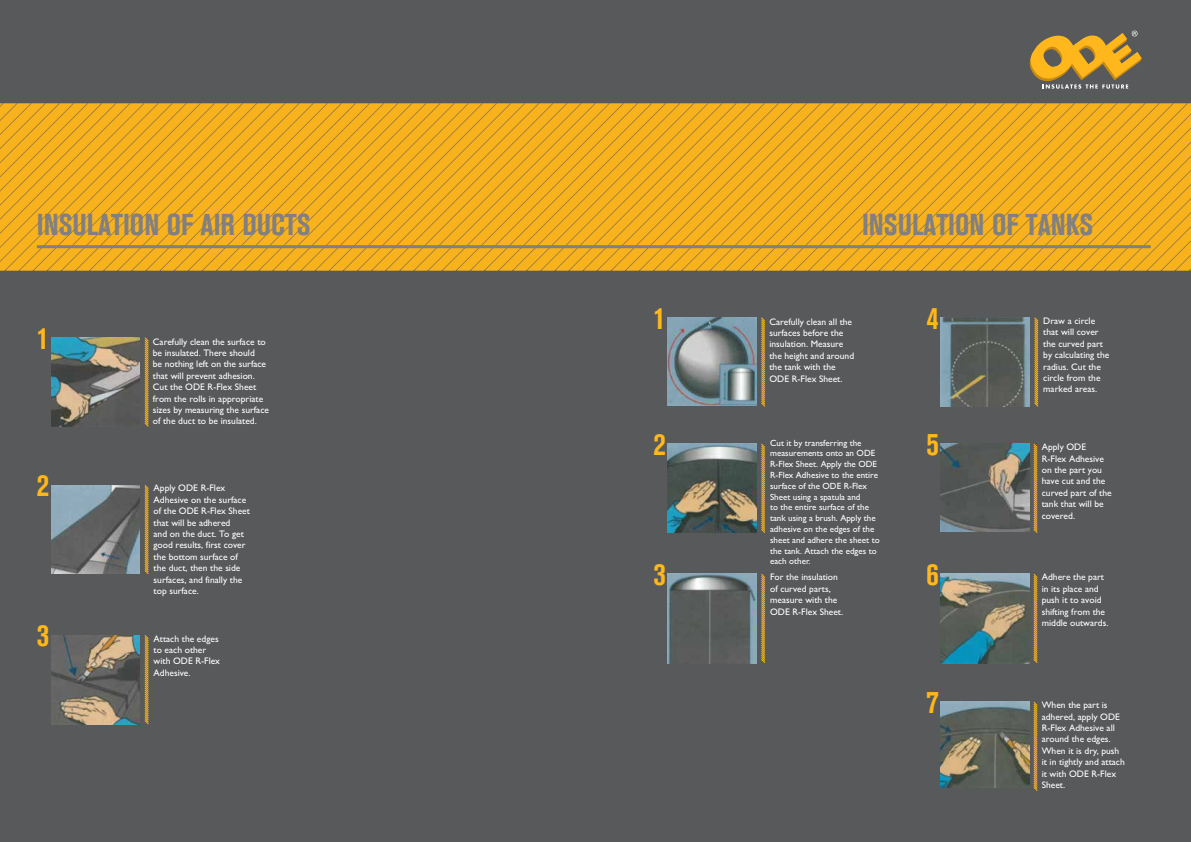
<style>
.page{position:relative;width:1191px;height:842px;background:#58595b}
.page>*{position:absolute;margin:0;border:0;box-sizing:border-box;transform-origin:0 0}
.t1{font:700 31.1px "Akzidenz Grotesk Condensed";color:#ffb71b}
.t2{font:700 30px "Akzidenz Grotesk Condensed";color:#807f83}
.t3{font:9.5px/11.4px "Gill Sans Normal Tr";color:#fff}
.t4{font:9px/10.8px "Gill Sans Normal Tr";color:#fff}
</style>
<div class="page">
<img style="left:51px;top:338px;width:89px;height:89px">
<svg style="left:144px;top:337px;width:5px;height:90px"></svg>
<img style="left:51px;top:485px;width:89px;height:88px">
<svg style="left:144px;top:485px;width:5px;height:89px"></svg>
<img style="left:51px;top:635px;width:89px;height:89px">
<svg style="left:144px;top:635px;width:5px;height:89px"></svg>
<svg style="left:1029px;top:31px;width:113px;height:58px"></svg>
<svg style="left:0;top:103px;width:1191px;height:168px;background:#efad1f"></svg>
<hr style="left:37px;top:245px;width:1113px;height:3px;background:#807f83">
<img style="left:668px;top:318px;width:88px;height:88px">
<svg style="left:761px;top:317px;width:5px;height:90px"></svg>
<img style="left:668px;top:444px;width:88px;height:89px">
<svg style="left:761px;top:443px;width:5px;height:90px"></svg>
<img style="left:668px;top:574px;width:88px;height:89px">
<svg style="left:761px;top:574px;width:5px;height:89px"></svg>
<img style="left:941px;top:317px;width:88px;height:90px">
<svg style="left:1034px;top:317px;width:5px;height:90px"></svg>
<img style="left:941px;top:444px;width:88px;height:87px">
<svg style="left:1033px;top:443px;width:5px;height:90px"></svg>
<img style="left:941px;top:574px;width:88px;height:89px">
<svg style="left:1033px;top:574px;width:5px;height:89px"></svg>
<img style="left:941px;top:702px;width:88px;height:86px">
<svg style="left:1033px;top:701px;width:5px;height:90px"></svg>
<h2 class="t2" style="left:37px;top:208px;width:275px">INSULATION OF AIR DUCTS</h2>
<h1 class="t1" style="left:37px;top:320px;width:14px">1</h1>
<h1 class="t1" style="left:37px;top:468px;width:14px">2</h1>
<h1 class="t1" style="left:37px;top:618px;width:14px">3</h1>
<p class="t3" style="left:153px;top:336px;width:118px">Carefully clean the surface to be insulated. There should<br>be nothing left on the surface that will prevent adhesion.<br>Cut the ODE R-Flex Sheet from the rolls in appropriate sizes by measuring the surface of the duct to be insulated.</p>
<p class="t3" style="left:154px;top:482px;width:98px">Apply ODE R-Flex<br>Adhesive on the surface of the ODE R-Flex Sheet that will be adhered<br>and on the duct. To get good results, first cover the bottom surface of the duct, then the side surfaces, and finally the top surface.</p>
<p class="t3" style="left:154px;top:633px;width:68px">Attach the edges to each other with ODE R-Flex<br>Adhesive.</p>
<h2 class="t2" style="left:862px;top:207px;width:233px">INSULATION OF TANKS</h2>
<h1 class="t1" style="left:653px;top:300px;width:14px">1</h1>
<p class="t3" style="left:769px;top:316px;width:86px">Carefully clean all the surfaces before the insulation. Measure the height and around the tank with the<br>ODE R-Flex Sheet.</p>
<h1 class="t1" style="left:926px;top:300px;width:14px">4</h1>
<p class="t3" style="left:1043px;top:315px;width:68px">Draw a circle that will cover the curved part by calculating the radius. Cut the circle from the marked areas.</p>
<h1 class="t1" style="left:653px;top:426px;width:14px">2</h1>
<h1 class="t1" style="left:653px;top:557px;width:14px">3</h1>
<p class="t4" style="left:770px;top:437px;width:111px">Cut it by transferring the measurements onto an ODE<br>R-Flex Sheet. Apply the ODE<br>R-Flex Adhesive to the entire surface of the ODE R-Flex<br>Sheet using a spatula and<br>to the entire surface of the tank using a brush. Apply the adhesive on the edges of the sheet and adhere the sheet to the tank. Attach the edges to each other.</p>
<p class="t3" style="left:770px;top:571px;width:75px">For the insulation of curved parts, measure with the<br>ODE R-Flex Sheet.</p>
<h1 class="t1" style="left:926px;top:426px;width:14px">5</h1>
<h1 class="t1" style="left:926px;top:557px;width:14px">6</h1>
<p class="t3" style="left:1041px;top:441px;width:71px">Apply ODE<br>R-Flex Adhesive on the part you have cut and the curved part of the tank that will be covered.</p>
<p class="t3" style="left:1041px;top:571px;width:68px">Adhere the part in its place and push it to avoid shifting from the middle outwards.</p>
<h1 class="t1" style="left:926px;top:684px;width:14px">7</h1>
<p class="t3" style="left:1041px;top:699px;width:85px">When the part is adhered, apply ODE<br>R-Flex Adhesive all around the edges.<br>When it is dry, push it in tightly and attach it with ODE R-Flex<br>Sheet.</p>
</div>
